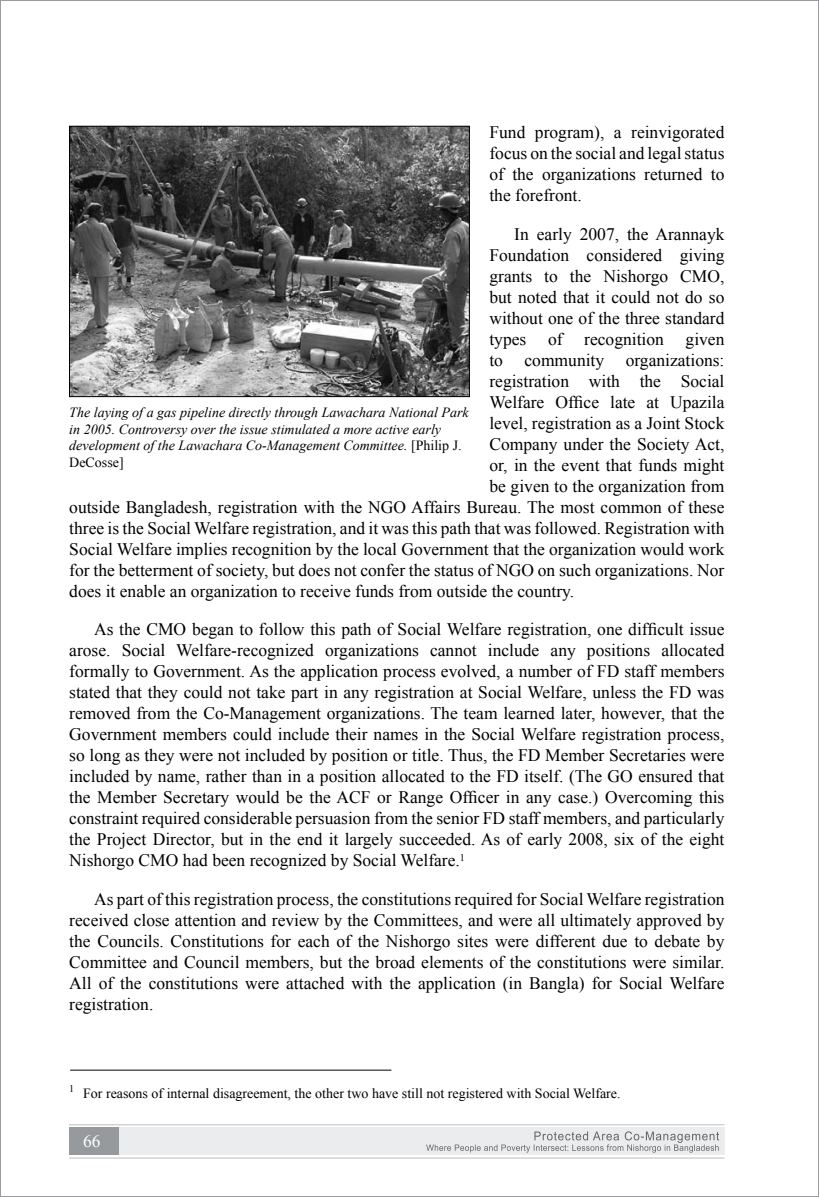
<style>
.page{position:relative;width:819px;height:1197px;background:#fff}
.page>*{position:absolute;margin:0;border:0;box-sizing:border-box;transform-origin:0 0}
.t1{font:17.5px/21px "Times New Roman";color:#000;text-align:justify}
.t2{font:17.5px "Times New Roman";color:#fff}
.t3{font:italic 14px/16.8px "Times New Roman";color:#000}
.t4{font:14px "Times New Roman";color:#000}
.s1{font-style:normal}
</style>
<div class="page">
<div style="left:69px;top:1128px;width:655px;height:27px;background:#ebeced"></div>
<div style="left:69px;top:1128px;width:49px;height:27px;background:#979a9c"></div>
<svg style="left:426px;top:1131px;width:293px;height:22px"></svg>
<hr style="left:69px;top:1158px;width:656px;height:1px;background:#bcbdc0">
<hr style="left:69px;top:1124px;width:655px;height:1px;background:#bcbdc0">
<img style="left:71px;top:128px;width:397px;height:267px">
<div style="left:69px;top:126px;width:401px;height:271px;border:1px solid #000"></div>
<hr style="left:70px;top:1070px;width:321px;height:1px;background:#000">
<p class="t1" style="left:489px;top:122px;width:237px">Fund program), a reinvigorated focus on the social and legal status of the organizations returned to the forefront.</p>
<p class="t1" style="left:514px;top:223px;width:212px">In early 2007, the Arannayk</p>
<p class="t1" style="left:489px;top:244px;width:237px">Foundation considered giving</p>
<p class="t1" style="left:489px;top:265px;width:237px">grants to the Nishorgo CMO,</p>
<p class="t1" style="left:489px;top:286px;width:237px">but noted that it could not do so</p>
<p class="t1" style="left:489px;top:307px;width:237px">without one of the three standard</p>
<p class="t1" style="left:489px;top:328px;width:237px">types of recognition given</p>
<p class="t1" style="left:489px;top:349px;width:237px">to community organizations:</p>
<p class="t1" style="left:489px;top:370px;width:237px">registration with the Social</p>
<p class="t1" style="left:489px;top:391px;width:237px">Welfare Office late at Upazila</p>
<p class="t1" style="left:489px;top:412px;width:237px">level, registration as a Joint Stock</p>
<p class="t1" style="left:489px;top:433px;width:237px">Company under the Society Act,</p>
<p class="t1" style="left:489px;top:454px;width:237px">or, in the event that funds might</p>
<p class="t1" style="left:489px;top:475px;width:237px">be given to the organization from</p>
<p class="t1" style="left:69px;top:496px;width:657px">outside Bangladesh, registration with the NGO Affairs Bureau. The most common of these</p>
<p class="t1" style="left:69px;top:517px;width:657px">three is the Social Welfare registration, and it was this path that was followed. Registration with</p>
<p class="t1" style="left:69px;top:538px;width:657px">Social Welfare implies recognition by the local Government that the organization would work</p>
<p class="t1" style="left:69px;top:559px;width:657px">for the betterment of society, but does not confer the status of NGO on such organizations. Nor</p>
<p class="t1" style="left:69px;top:580px;width:506px">does it enable an organization to receive funds from outside the country.</p>
<p class="t1" style="left:69px;top:619px;width:657px;text-indent:25px">As the CMO began to follow this path of Social Welfare registration, one difficult issue arose. Social Welfare-recognized organizations cannot include any positions allocated formally to Government. As the application process evolved, a number of FD staff members stated that they could not take part in any registration at Social Welfare, unless the FD was removed from the Co-Management organizations. The team learned later, however, that the Government members could include their names in the Social Welfare registration process, so long as they were not included by position or title. Thus, the FD Member Secretaries were included by name, rather than in a position allocated to the FD itself. (The GO ensured that the Member Secretary would be the ACF or Range Officer in any case.) Overcoming this constraint required considerable persuasion from the senior FD staff members, and particularly the Project Director, but in the end it largely succeeded. As of early 2008, six of the eight Nishorgo CMO had been recognized by Social Welfare.<sup>1</sup></p>
<p class="t1" style="left:69px;top:888px;width:657px;text-indent:25px">As part of this registration process, the constitutions required for Social Welfare registration received close attention and review by the Committees, and were all ultimately approved by the Councils. Constitutions for each of the Nishorgo sites were different due to debate by Committee and Council members, but the broad elements of the constitutions were similar.<br>All of the constitutions were attached with the application (in Bangla) for Social Welfare registration.</p>
<p class="t3" style="left:69px;top:403px;width:401px">The laying of a gas pipeline directly through Lawachara National Park in 2005. Controversy over the issue stimulated a more active early development of the Lawachara Co-Management Committee. <span class="s1">[Philip J.<br>DeCosse]</span></p>
<p class="t4" style="left:69px;top:1084px;width:553px"><sup>1</sup> For reasons of internal disagreement, the other two have still not registered with Social Welfare.</p>
<p class="t2" style="left:83px;top:1129px;width:19px">66</p>
</div>
